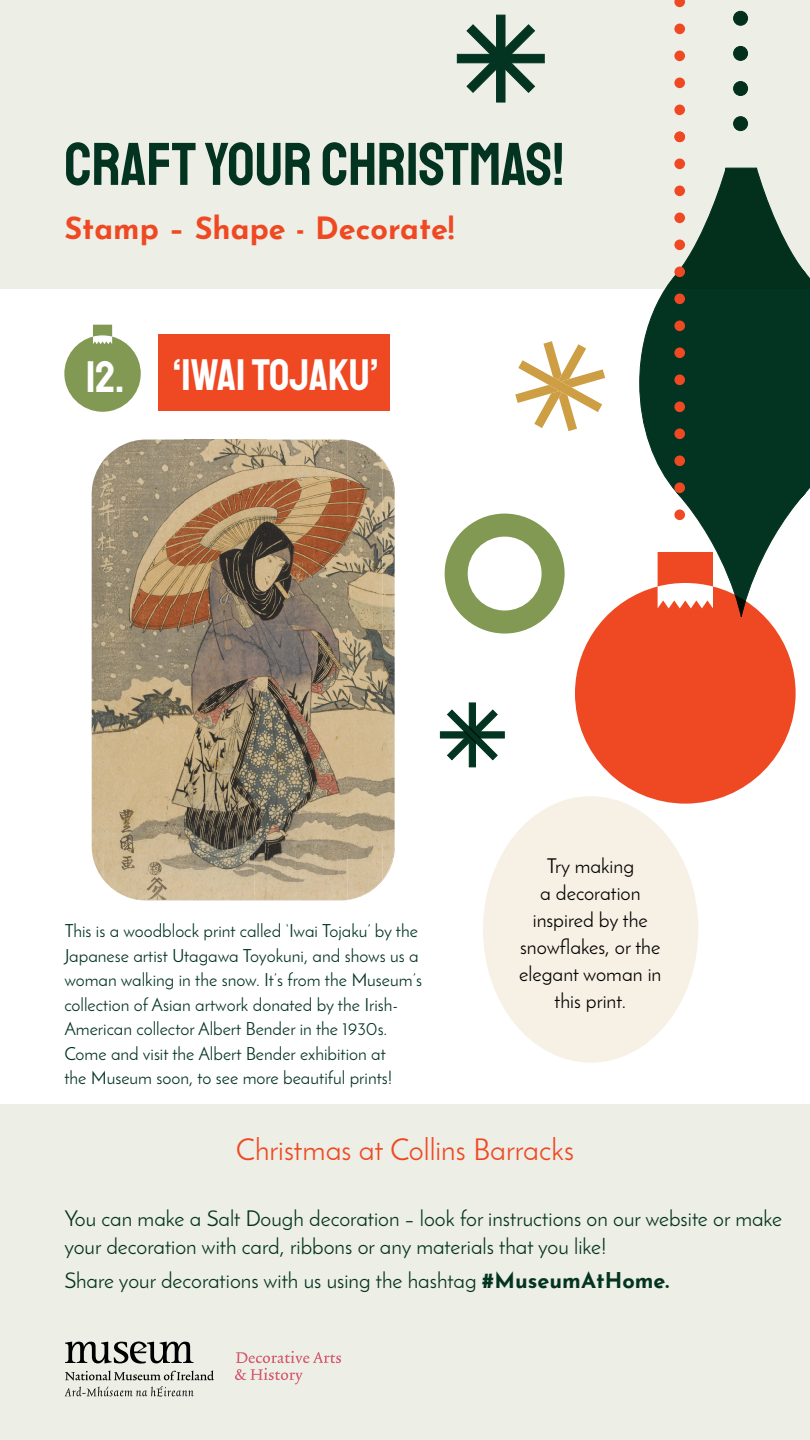
<style>
.page{position:relative;width:810px;height:1440px;background:#fff}
.page>*{position:absolute;margin:0;border:0;box-sizing:border-box;transform-origin:0 0}
.t1{font:60.38px "Staatliches";color:#033421}
.t2{font:44.7px "Staatliches";color:#fff}
.t3{font:700 30.67px "Josefin Sans";color:#ef4923}
.t4{font:30px "Josefin Sans";color:#ef4923}
.t5{font:21.75px/27.5px "Josefin Sans";color:#033421}
.t6{font:20.4px/27.2px "Josefin Sans";color:#000;text-align:center}
.t7{font:18px/24.5px "Josefin Sans";color:#033421}
.s1{font-weight:700}
</style>
<div class="page">
<div style="left:0;top:0;width:810px;height:289px;background:#edeee5"></div>
<svg style="left:440px;top:702px;width:65px;height:66px"></svg>
<svg style="left:64px;top:325px;width:77px;height:87px"></svg>
<div style="left:158px;top:334px;width:232px;height:77px;background:#ef4923"></div>
<div style="left:483px;top:796px;width:215px;height:267px;background:#f7f0e5;border-radius:50%"></div>
<div style="left:0;top:1105px;width:810px;height:335px;background:#edeee5"></div>
<svg style="left:639px;top:241px;width:171px;height:251px;background:#1c4836"></svg>
<div style="left:726px;top:168px;width:31px;height:106px;background:#033421"></div>
<svg style="left:756px;top:167px;width:51px;height:108px"></svg>
<svg style="left:676px;top:166px;width:51px;height:109px"></svg>
<div style="left:734px;top:117px;width:14px;height:14px;background:#033421;border-radius:50%"></div>
<div style="left:733px;top:116px;width:15px;height:15px;border:1px solid #033421;border-radius:50%"></div>
<div style="left:734px;top:82px;width:14px;height:14px;background:#033421;border-radius:50%"></div>
<div style="left:733px;top:81px;width:15px;height:15px;border:1px solid #033421;border-radius:50%"></div>
<div style="left:734px;top:46px;width:14px;height:14px;background:#033421;border-radius:50%"></div>
<div style="left:733px;top:46px;width:15px;height:15px;border:1px solid #033421;border-radius:50%"></div>
<div style="left:734px;top:11px;width:14px;height:14px;background:#033421;border-radius:50%"></div>
<div style="left:733px;top:11px;width:15px;height:15px;border:1px solid #033421;border-radius:50%"></div>
<svg style="left:65px;top:1342px;width:129px;height:22px"></svg>
<svg style="left:65px;top:1370px;width:149px;height:26px"></svg>
<svg style="left:235px;top:1351px;width:106px;height:33px"></svg>
<svg style="left:575px;top:587px;width:221px;height:217px;fill:#ef4923"></svg>
<svg style="left:658px;top:491px;width:149px;height:127px"></svg>
<div style="left:674px;top:509px;width:11px;height:11px;background:#ef4923;border-radius:50%"></div>
<div style="left:674px;top:482px;width:11px;height:11px;background:#ef4923;border-radius:50%"></div>
<div style="left:674px;top:455px;width:11px;height:11px;background:#ef4923;border-radius:50%"></div>
<div style="left:674px;top:428px;width:11px;height:11px;background:#ef4923;border-radius:50%"></div>
<div style="left:674px;top:401px;width:11px;height:11px;background:#ef4923;border-radius:50%"></div>
<div style="left:674px;top:375px;width:11px;height:10px;background:#ef4923;border-radius:50%"></div>
<div style="left:674px;top:348px;width:11px;height:10px;background:#ef4923;border-radius:50%"></div>
<div style="left:674px;top:321px;width:11px;height:10px;background:#ef4923;border-radius:50%"></div>
<div style="left:674px;top:294px;width:11px;height:10px;background:#ef4923;border-radius:50%"></div>
<div style="left:674px;top:267px;width:11px;height:10px;background:#ef4923;border-radius:50%"></div>
<div style="left:674px;top:240px;width:11px;height:10px;background:#ef4923;border-radius:50%"></div>
<div style="left:674px;top:213px;width:11px;height:10px;background:#ef4923;border-radius:50%"></div>
<div style="left:674px;top:186px;width:11px;height:10px;background:#ef4923;border-radius:50%"></div>
<div style="left:674px;top:159px;width:11px;height:10px;background:#ef4923;border-radius:50%"></div>
<div style="left:674px;top:105px;width:11px;height:10px;background:#ef4923;border-radius:50%"></div>
<div style="left:674px;top:78px;width:11px;height:10px;background:#ef4923;border-radius:50%"></div>
<div style="left:674px;top:51px;width:11px;height:10px;background:#ef4923;border-radius:50%"></div>
<div style="left:674px;top:24px;width:11px;height:10px;background:#ef4923;border-radius:50%"></div>
<svg style="left:674px;top:0;width:11px;height:7px"></svg>
<div style="left:674px;top:132px;width:11px;height:10px;background:#ef4923;border-radius:50%"></div>
<svg style="left:445px;top:514px;width:120px;height:120px"></svg>
<svg style="left:515px;top:341px;width:90px;height:90px"></svg>
<svg style="left:457px;top:14px;width:88px;height:89px"></svg>
<svg style="left:92px;top:461px;width:11px;height:418px;background:#ae9f83"></svg>
<img style="left:394px;top:484px;width:1px;height:371px">
<img style="left:103px;top:440px;width:280px;height:460px">
<img style="left:92px;top:494px;width:1px;height:361px">
<img style="left:382px;top:460px;width:12px;height:420px">
<h1 class="t1" style="left:64px;top:124px;width:502px">CRAFT YOUR CHRISTMAS!</h1>
<h3 class="t3" style="left:64px;top:201px;width:391px">Stamp – Shape - Decorate!</h3>
<h2 class="t2" style="left:86px;top:345px;width:294px">12. ‘IWAI TOJAKU’</h2>
<p class="t7" style="left:64px;top:919px;width:359px">This is a woodblock print called ‘Iwai Tojaku’ by the Japanese artist Utagawa Toyokuni, and shows us a woman walking in the snow. It’s from the Museum’s collection of Asian artwork donated by the Irish-American collector Albert Bender in the 1930s.<br>Come and visit the Albert Bender exhibition at<br>the Museum soon, to see more beautiful prints!</p>
<p class="t6" style="left:519px;top:852px;width:144px">Try making<br>a decoration inspired by the snowflakes, or the elegant woman in this print.</p>
<h3 class="t4" style="left:236px;top:1131px;width:340px">Christmas at Collins Barracks</h3>
<p class="t5" style="left:64px;top:1205px;width:719px">You can make a Salt Dough decoration – look for instructions on our website or make your decoration with card, ribbons or any materials that you like!</p>
<p class="t5" style="left:64px;top:1266px;width:606px">Share your decorations with us using the hashtag <span class="s1">#MuseumAtHome.</span></p>
</div>
